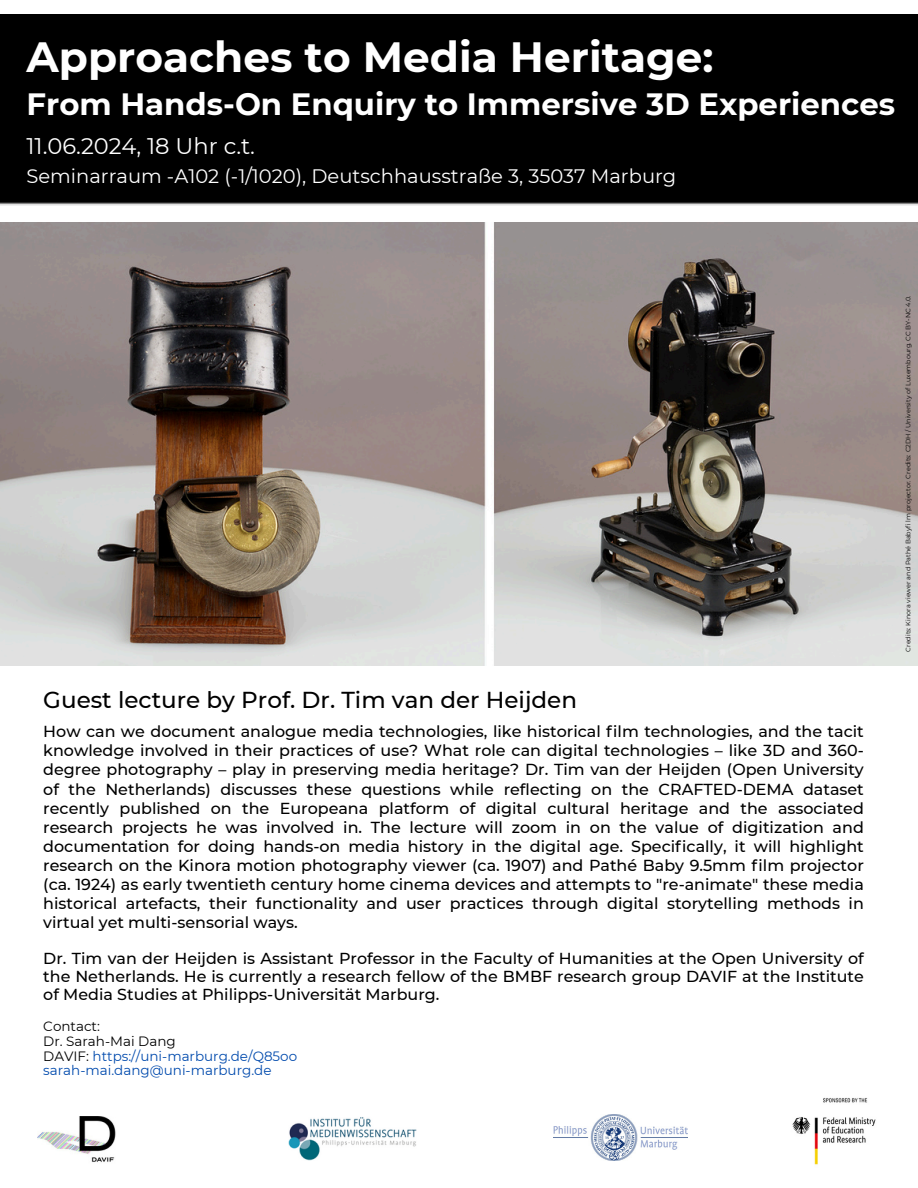
<style>
.page{position:relative;width:918px;height:1188px;background:#fff}
.page>*{position:absolute;margin:0;border:0;box-sizing:border-box;transform-origin:0 0}
.t1{font:700 42.3px "Montserrat";color:#fff}
.t2{font:700 30.75px "Montserrat";color:#fff}
.t3{font:500 23.1px "Montserrat";color:#000}
.t4{font:22.5px "Montserrat";color:#fff}
.t5{font:19.5px "Montserrat";color:#fff}
.t6{font:500 15.9px/19.2px "Montserrat";color:#000;text-align:justify}
.t7{font:13.5px "Montserrat";color:#004aad}
.t8{font:13.5px "Montserrat";color:#000}
.t9{font:6.45px "Montserrat";color:#000}
.s1{color:#000}
</style>
<div class="page">
<div style="left:0;top:14px;width:918px;height:192px;background:#000"></div>
<img style="left:288px;top:1117px;width:128px;height:44px">
<img style="left:37px;top:1117px;width:79px;height:45px">
<img style="left:792px;top:1098px;width:84px;height:67px">
<img style="left:554px;top:1114px;width:134px;height:46px">
<img style="left:0;top:223px;width:918px;height:443px">
<h4 class="t1" style="left:26px;top:31px;width:689px">Approaches to Media Heritage:</h4>
<h5 class="t2" style="left:26px;top:86px;width:870px">From Hands-On Enquiry to Immersive 3D Experiences</h5>
<h6 class="t4" style="left:26px;top:133px;width:230px">11.06.2024, 18 Uhr c.t.</h6>
<p class="t5" style="left:26px;top:164px;width:651px">Seminarraum -A102 (-1/1020), Deutschhausstraße 3, 35037 Marburg</p>
<h6 class="t3" style="left:43px;top:686px;width:535px">Guest lecture by Prof. Dr. Tim van der Heijden</h6>
<p class="t6" style="left:43px;top:722px;width:822px">How can we document analogue media technologies, like historical film technologies, and the tacit knowledge involved in their practices of use? What role can digital technologies – like 3D and 360- degree photography – play in preserving media heritage? Dr. Tim van der Heijden (Open University of the Netherlands) discusses these questions while reflecting on the CRAFTED-DEMA dataset recently published on the Europeana platform of digital cultural heritage and the associated research projects he was involved in. The lecture will zoom in on the value of digitization and documentation for doing hands-on media history in the digital age. Specifically, it will highlight research on the Kinora motion photography viewer (ca. 1907) and Pathé Baby 9.5mm film projector (ca. 1924) as early twentieth century home cinema devices and attempts to "re-animate" these media historical artefacts, their functionality and user practices through digital storytelling methods in virtual yet multi-sensorial ways.</p>
<p class="t6" style="left:43px;top:949px;width:822px;line-height:18px">Dr. Tim van der Heijden is Assistant Professor in the Faculty of Humanities at the Open University of the Netherlands. He is currently a research fellow of the BMBF research group DAVIF at the Institute of Media Studies at Philipps-Universität Marburg.</p>
<p class="t8" style="left:43px;top:1018px;width:58px">Contact:</p>
<p class="t8" style="left:43px;top:1033px;width:134px">Dr. Sarah-Mai Dang</p>
<p class="t7" style="left:43px;top:1048px;width:255px"><span class="s1">DAVIF:</span> https://uni-marburg.de/Q85oo</p>
<p class="t7" style="left:43px;top:1062px;width:230px">sarah-mai.dang@uni-marburg.de</p>
<h3 class="t9" style="left:904px;top:652px;width:358px;rotate:-90deg">Credits: Kinora viewer and Pathé Babyfi lm projector. Credits: C2DH / University of Luxembourg. CC BY-NC 4.0.</h3>
</div>
